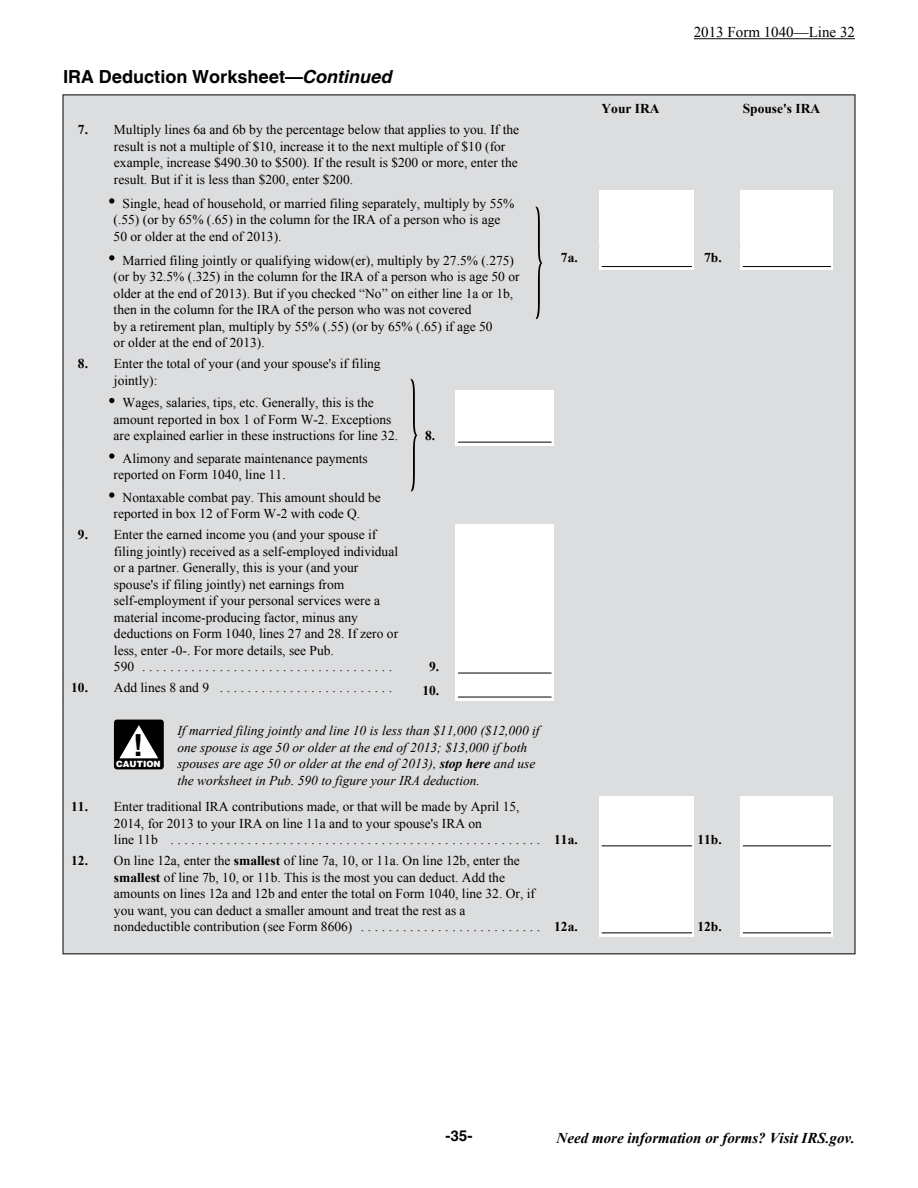
<style>
.page{position:relative;width:918px;height:1188px;background:#fff}
.page>*{position:absolute;margin:0;border:0;box-sizing:border-box;transform-origin:0 0}
.t1{font:700 30.45px "Helvetica";color:#000}
.t2{font:700 18px "Helvetica World";color:#000}
.t3{font:italic 700 15px "Times New Roman";color:#000}
.t4{font:15px "Times New Roman";color:#000}
.t5{font:700 15px "Helvetica World";color:#000}
.t6{font:13.5px/16.5px "Times New Roman";color:#000}
.t7{font:italic 13.5px/16.5px "Times New Roman";color:#000}
.t8{font:700 13.5px "Times New Roman";color:#000}
.t9{font:900 8.55px "Helvetica";color:#fff}
.s1{font-style:italic}
.s2{font-weight:700}
</style>
<div class="page">
<hr style="left:694px;top:38px;width:161px;height:1px;background:#000">
<div style="left:63px;top:95px;width:792px;height:24px;background:#dcdddf"></div>
<div style="left:63px;top:119px;width:792px;height:71px;background:#dcdddf"></div>
<div style="left:63px;top:190px;width:792px;height:57px;background:#dcdddf"></div>
<div style="left:63px;top:353px;width:792px;height:38px;background:#dcdddf"></div>
<div style="left:63px;top:391px;width:792px;height:55px;background:#dcdddf"></div>
<div style="left:63px;top:446px;width:792px;height:39px;background:#dcdddf"></div>
<div style="left:63px;top:485px;width:792px;height:39px;background:#dcdddf"></div>
<div style="left:63px;top:524px;width:792px;height:153px;background:#dcdddf"></div>
<div style="left:63px;top:677px;width:792px;height:24px;background:#dcdddf"></div>
<div style="left:63px;top:701px;width:792px;height:14px;background:#dcdddf"></div>
<div style="left:63px;top:715px;width:792px;height:81px;background:#dcdddf"></div>
<div style="left:63px;top:796px;width:792px;height:54px;background:#dcdddf"></div>
<div style="left:63px;top:850px;width:792px;height:87px;background:#dcdddf"></div>
<div style="left:63px;top:937px;width:792px;height:16px;background:#dcdddf"></div>
<svg style="left:109px;top:198px;width:5px;height:6px"></svg>
<div style="left:599px;top:190px;width:95px;height:57px;background:#fff"></div>
<div style="left:740px;top:190px;width:93px;height:57px;background:#fff"></div>
<div style="left:63px;top:247px;width:27px;height:106px;background:#dcdddf"></div>
<div style="left:90px;top:247px;width:443px;height:106px;background:#dcdddf"></div>
<svg style="left:109px;top:255px;width:5px;height:5px"></svg>
<div style="left:533px;top:247px;width:21px;height:106px;background:#dcdddf"></div>
<svg style="left:535px;top:207px;width:7px;height:112px"></svg>
<div style="left:554px;top:247px;width:26px;height:106px;background:#dcdddf"></div>
<div style="left:580px;top:247px;width:19px;height:106px;background:#dcdddf"></div>
<hr style="left:602px;top:266px;width:90px;height:1px;background:#000">
<div style="left:694px;top:247px;width:30px;height:106px;background:#dcdddf"></div>
<div style="left:724px;top:247px;width:16px;height:106px;background:#dcdddf"></div>
<hr style="left:743px;top:266px;width:88px;height:1px;background:#000">
<div style="left:833px;top:247px;width:22px;height:106px;background:#dcdddf"></div>
<div style="left:599px;top:271px;width:95px;height:82px;background:#dcdddf"></div>
<div style="left:740px;top:271px;width:93px;height:82px;background:#dcdddf"></div>
<svg style="left:109px;top:398px;width:5px;height:5px"></svg>
<svg style="left:410px;top:379px;width:7px;height:112px"></svg>
<div style="left:456px;top:391px;width:98px;height:55px;background:#fff"></div>
<hr style="left:458px;top:442px;width:94px;height:1px;background:#000">
<svg style="left:109px;top:453px;width:5px;height:6px"></svg>
<svg style="left:109px;top:492px;width:5px;height:6px"></svg>
<div style="left:456px;top:524px;width:98px;height:153px;background:#fff"></div>
<hr style="left:458px;top:673px;width:94px;height:1px;background:#000">
<div style="left:456px;top:677px;width:98px;height:24px;background:#fff"></div>
<hr style="left:458px;top:697px;width:94px;height:1px;background:#000">
<div style="left:114px;top:720px;width:50px;height:49px;background:#000;border-radius:3px"></div>
<svg style="left:119px;top:725px;width:39px;height:33px"></svg>
<div style="left:599px;top:796px;width:95px;height:54px;background:#fff"></div>
<hr style="left:602px;top:845px;width:90px;height:1px;background:#000">
<div style="left:740px;top:796px;width:93px;height:54px;background:#fff"></div>
<hr style="left:743px;top:845px;width:88px;height:1px;background:#000">
<div style="left:599px;top:850px;width:95px;height:87px;background:#fff"></div>
<hr style="left:602px;top:932px;width:90px;height:1px;background:#000">
<div style="left:740px;top:850px;width:93px;height:87px;background:#fff"></div>
<hr style="left:743px;top:932px;width:88px;height:1px;background:#000">
<hr style="left:63px;top:94px;width:792px;height:1px;background:#000">
<svg style="left:63px;top:94px;width:1px;height:25px"></svg>
<svg style="left:855px;top:94px;width:1px;height:25px"></svg>
<hr style="left:63px;top:119px;width:1px;height:71px;background:#000">
<hr style="left:855px;top:119px;width:1px;height:71px;background:#000">
<hr style="left:63px;top:190px;width:1px;height:57px;background:#000">
<hr style="left:855px;top:190px;width:1px;height:57px;background:#000">
<hr style="left:63px;top:247px;width:1px;height:106px;background:#000">
<hr style="left:855px;top:247px;width:1px;height:106px;background:#000">
<hr style="left:63px;top:353px;width:1px;height:38px;background:#000">
<hr style="left:855px;top:353px;width:1px;height:38px;background:#000">
<hr style="left:63px;top:390px;width:1px;height:56px;background:#000">
<hr style="left:855px;top:390px;width:1px;height:56px;background:#000">
<hr style="left:63px;top:446px;width:1px;height:39px;background:#000">
<hr style="left:855px;top:446px;width:1px;height:39px;background:#000">
<hr style="left:63px;top:485px;width:1px;height:39px;background:#000">
<hr style="left:855px;top:485px;width:1px;height:39px;background:#000">
<hr style="left:63px;top:524px;width:1px;height:153px;background:#000">
<hr style="left:855px;top:524px;width:1px;height:153px;background:#000">
<svg style="left:63px;top:677px;width:1px;height:38px"></svg>
<svg style="left:855px;top:677px;width:1px;height:38px"></svg>
<hr style="left:63px;top:715px;width:1px;height:81px;background:#000">
<hr style="left:855px;top:715px;width:1px;height:81px;background:#000">
<hr style="left:63px;top:796px;width:1px;height:54px;background:#000">
<hr style="left:855px;top:796px;width:1px;height:54px;background:#000">
<hr style="left:63px;top:850px;width:1px;height:87px;background:#000">
<hr style="left:855px;top:850px;width:1px;height:87px;background:#000">
<svg style="left:855px;top:937px;width:1px;height:17px"></svg>
<hr style="left:63px;top:953px;width:792px;height:1px;background:#000">
<svg style="left:63px;top:937px;width:1px;height:17px"></svg>
<p class="t2" style="left:63px;top:62px;width:331px">IRA Deduction Worksheet—<span class="s1">Continued</span></p>
<p class="t4" style="left:694px;top:24px;width:163px">2013 Form 1040—Line 32</p>
<p class="t8" style="left:602px;top:101px;width:60px">Your IRA</p>
<p class="t8" style="left:743px;top:101px;width:79px">Spouse's IRA</p>
<p class="t8" style="left:78px;top:122px;width:12px">7.</p>
<p class="t6" style="left:114px;top:122px;width:407px">Multiply lines 6a and 6b by the percentage below that applies to you. If the result is not a multiple of $10, increase it to the next multiple of $10 (for example, increase $490.30 to $500). If the result is $200 or more, enter the result. But if it is less than $200, enter $200.</p>
<p class="t6" style="left:114px;top:195px;width:402px;text-indent:9px">Single, head of household, or married filing separately, multiply by 55% (.55) (or by 65% (.65) in the column for the IRA of a person who is age<br>50 or older at the end of 2013).</p>
<p class="t6" style="left:114px;top:252px;width:408px;text-indent:9px">Married filing jointly or qualifying widow(er), multiply by 27.5% (.275) (or by 32.5% (.325) in the column for the IRA of a person who is age 50 or older at the end of 2013). But if you checked “No” on either line 1a or 1b, then in the column for the IRA of the person who was not covered<br>by a retirement plan, multiply by 55% (.55) (or by 65% (.65) if age 50<br>or older at the end of 2013).</p>
<p class="t8" style="left:561px;top:250px;width:18px">7a.</p>
<p class="t8" style="left:704px;top:250px;width:19px">7b.</p>
<p class="t8" style="left:78px;top:356px;width:12px">8.</p>
<p class="t6" style="left:114px;top:355px;width:268px">Enter the total of your (and your spouse's if filing jointly):</p>
<p class="t6" style="left:114px;top:395px;width:286px;text-indent:9px">Wages, salaries, tips, etc. Generally, this is the amount reported in box 1 of Form W-2. Exceptions are explained earlier in these instructions for line 32.</p>
<p class="t8" style="left:425px;top:428px;width:12px">8.</p>
<p class="t6" style="left:114px;top:450px;width:256px;text-indent:9px">Alimony and separate maintenance payments reported on Form 1040, line 11.</p>
<p class="t6" style="left:114px;top:489px;width:269px;text-indent:9px">Nontaxable combat pay. This amount should be reported in box 12 of Form W-2 with code Q.</p>
<p class="t8" style="left:78px;top:527px;width:12px">9.</p>
<p class="t6" style="left:114px;top:526px;width:286px">Enter the earned income you (and your spouse if filing jointly) received as a self-employed individual or a partner. Generally, this is your (and your spouse's if filing jointly) net earnings from self-employment if your personal services were a material income-producing factor, minus any deductions on Form 1040, lines 27 and 28. If zero or less, enter -0-. For more details, see Pub.<br>590 ....................................</p>
<p class="t8" style="left:429px;top:659px;width:12px">9.</p>
<p class="t8" style="left:71px;top:680px;width:18px">10.</p>
<p class="t6" style="left:114px;top:679px;width:280px">Add lines 8 and 9 .........................</p>
<p class="t8" style="left:422px;top:683px;width:18px">10.</p>
<h1 class="t1" style="left:133px;top:734px;width:12px">!</h1>
<p class="t7" style="left:177px;top:723px;width:364px">If married filing jointly and line 10 is less than $11,000 ($12,000 if one spouse is age 50 or older at the end of 2013; $13,000 if both spouses are age 50 or older at the end of 2013), <span class="s2">stop here</span> and use the worksheet in Pub. 590 to figure your IRA deduction.</p>
<p class="t9" style="left:116px;top:761px;width:46px">CAUTION</p>
<p class="t8" style="left:71px;top:799px;width:18px">11.</p>
<p class="t6" style="left:114px;top:798px;width:428px">Enter traditional IRA contributions made, or that will be made by April 15,<br>2014, for 2013 to your IRA on line 11a and to your spouse's IRA on<br>line 11b .....................................................</p>
<p class="t8" style="left:71px;top:853px;width:18px">12.</p>
<p class="t6" style="left:114px;top:852px;width:428px">On line 12a, enter the <span class="s2">smallest</span> of line 7a, 10, or 11a. On line 12b, enter the <span class="s2">smallest</span> of line 7b, 10, or 11b. This is the most you can deduct. Add the amounts on lines 12a and 12b and enter the total on Form 1040, line 32. Or, if you want, you can deduct a smaller amount and treat the rest as a nondeductible contribution (see Form 8606) . . . . . . . . . . . . . . . . . . . . . . . . . .</p>
<p class="t8" style="left:554px;top:832px;width:25px">11a.</p>
<p class="t8" style="left:697px;top:832px;width:26px">11b.</p>
<p class="t8" style="left:554px;top:919px;width:25px">12a.</p>
<p class="t8" style="left:697px;top:919px;width:26px">12b.</p>
<p class="t5" style="left:445px;top:1123px;width:29px">-35-</p>
<p class="t3" style="left:557px;top:1130px;width:300px">Need more information or forms? Visit IRS.gov.</p>
</div>
